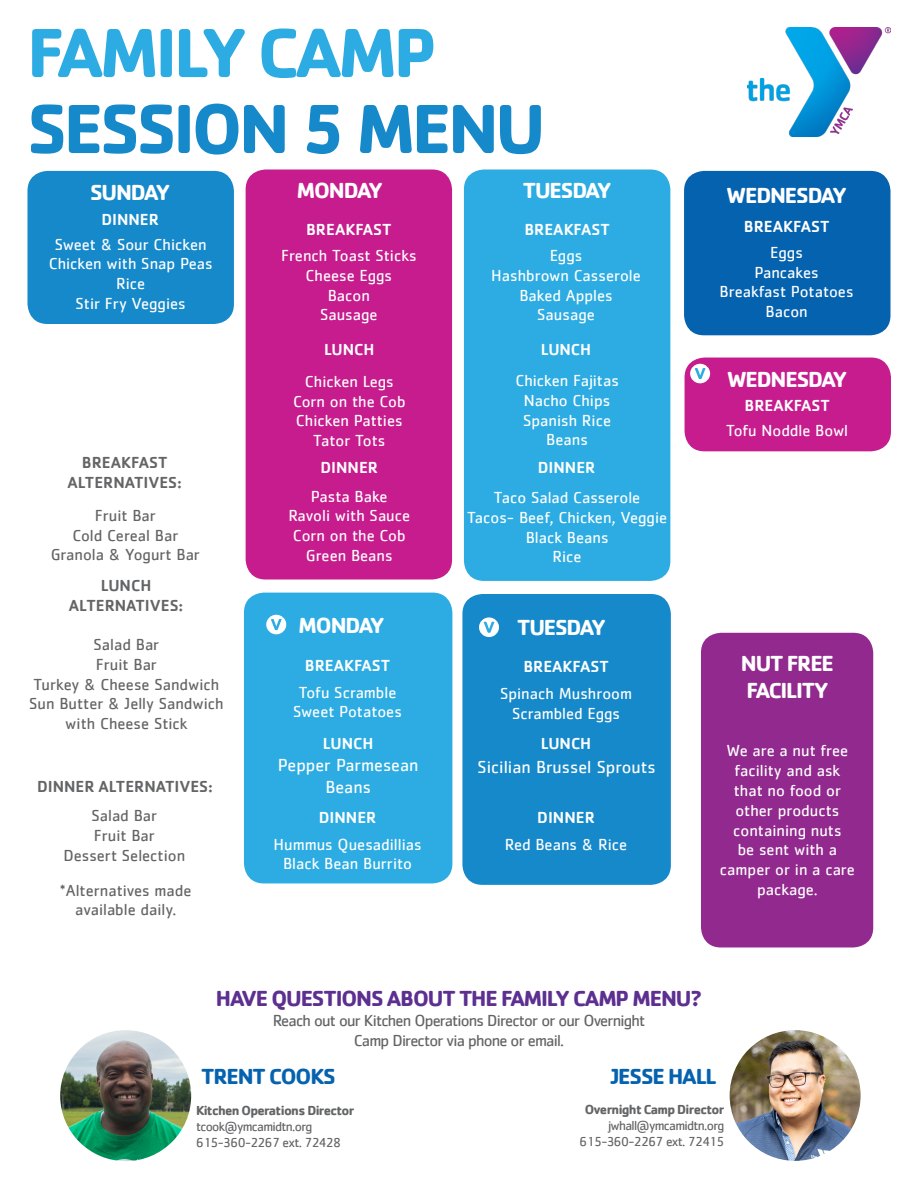
<style>
.page{position:relative;width:918px;height:1188px;background:#fff}
.page>*{position:absolute;margin:0;border:0;box-sizing:border-box;transform-origin:0 0}
.t1{font:700 72px "Cachet";letter-spacing:-.05em;color:#1689ca}
.t2{font:700 72px "Cachet";letter-spacing:-.05em;color:#2cace2}
.t3{font:700 22.5px/27px "Cachet";letter-spacing:-.05em;color:#fff}
.t4{font:700 22.5px "Cachet";letter-spacing:-.05em;color:#5c2f90}
.t5{font:700 22.5px "Cachet";letter-spacing:-.05em;color:#0562af}
.t6{font:18px/21.6px "Cachet";color:#fff;text-align:center}
.t7{font:16.5px/19.8px "Cachet";color:#fff;text-align:center}
.t8{font:16.5px/19.8px "Cachet";color:#636466;text-align:center}
.t9{font:500 16.5px "Cachet";color:#fff}
.t10{font:16.5px/19.8px "Cachet";letter-spacing:-.05em;color:#636466;text-align:center}
.t11{font:500 16.5px/19.8px "Cachet";color:#636466;text-align:center}
.t12{font:13.5px/16.2px "Cachet";letter-spacing:-.05em;color:#636466}
.t13{font:700 13.5px "Cachet";letter-spacing:-.05em;color:#636466}
</style>
<div class="page">
<img style="left:748px;top:27px;width:143px;height:109px">
<div style="left:246px;top:170px;width:206px;height:410px;background:#c61c8e;border-radius:20px"></div>
<div style="left:464px;top:170px;width:206px;height:411px;background:#2cace2;border-radius:20px"></div>
<div style="left:27px;top:171px;width:207px;height:153px;background:#1689ca;border-radius:20px"></div>
<div style="left:684px;top:171px;width:207px;height:164px;background:#0562af;border-radius:20px"></div>
<div style="left:244px;top:593px;width:208px;height:290px;background:#2cace2;border-radius:20px"></div>
<div style="left:266px;top:615px;width:20px;height:19px;background:#fff;border-radius:50%"></div>
<svg style="left:271px;top:619px;width:10px;height:11px"></svg>
<div style="left:701px;top:633px;width:172px;height:314px;background:#92298e;border-radius:20px"></div>
<div style="left:462px;top:594px;width:209px;height:291px;background:#1689ca;border-radius:20px"></div>
<div style="left:685px;top:358px;width:206px;height:93px;background:#c61c8e;border-radius:20px"></div>
<svg style="left:479px;top:617px;width:20px;height:20px"></svg>
<svg style="left:484px;top:622px;width:10px;height:11px"></svg>
<div style="left:690px;top:364px;width:20px;height:19px;background:#fff;border-radius:50%"></div>
<svg style="left:695px;top:368px;width:10px;height:11px"></svg>
<img style="left:60px;top:1030px;width:131px;height:131px;border-radius:65px">
<img style="left:730px;top:1030px;width:131px;height:131px;border-radius:65px">
<h1 class="t2" style="left:27px;top:6px;width:411px">FAMILY CAMP</h1>
<h1 class="t1" style="left:27px;top:82px;width:520px">SESSION 5 MENU</h1>
<h2 class="t3" style="left:297px;top:176px;width:87px">MONDAY</h2>
<h2 class="t3" style="left:523px;top:176px;width:90px">TUESDAY</h2>
<p class="t9" style="left:306px;top:220px;width:87px">BREAKFAST</p>
<p class="t7" style="left:281px;top:245px;width:137px">French Toast Sticks<br>Cheese Eggs<br>Bacon<br>Sausage</p>
<h2 class="t3" style="left:90px;top:178px;width:81px">SUNDAY</h2>
<p class="t9" style="left:101px;top:209px;width:59px">DINNER</p>
<p class="t7" style="left:49px;top:234px;width:166px">Sweet &amp; Sour Chicken<br>Chicken with Snap Peas<br>Rice<br>Stir Fry Veggies</p>
<p class="t9" style="left:524px;top:220px;width:87px">BREAKFAST</p>
<p class="t7" style="left:491px;top:245px;width:151px">Eggs<br>Hashbrown Casserole<br>Baked Apples<br>Sausage</p>
<p class="t11" style="left:67px;top:452px;width:116px">BREAKFAST<br>ALTERNATIVES:</p>
<p class="t8" style="left:51px;top:505px;width:151px">Fruit Bar<br>Cold Cereal Bar<br>Granola &amp; Yogurt Bar</p>
<p class="t11" style="left:69px;top:575px;width:116px">LUNCH<br>ALTERNATIVES:</p>
<p class="t8" style="left:29px;top:634px;width:196px">Salad Bar<br>Fruit Bar<br>Turkey &amp; Cheese Sandwich<br>Sun Butter &amp; Jelly Sandwich with Cheese Stick</p>
<p class="t11" style="left:37px;top:776px;width:177px">DINNER ALTERNATIVES:</p>
<p class="t8" style="left:63px;top:806px;width:123px">Salad Bar<br>Fruit Bar<br>Dessert Selection</p>
<p class="t8" style="left:60px;top:880px;width:133px">*Alternatives made available daily.</p>
<p class="t9" style="left:324px;top:339px;width:52px">LUNCH</p>
<p class="t7" style="left:293px;top:371px;width:114px">Chicken Legs<br>Corn on the Cob<br>Chicken Patties<br>Tator Tots</p>
<p class="t9" style="left:321px;top:458px;width:59px">DINNER</p>
<p class="t7" style="left:288px;top:486px;width:123px">Pasta Bake<br>Ravoli with Sauce<br>Corn on the Cob<br>Green Beans</p>
<h2 class="t3" style="left:299px;top:611px;width:87px">MONDAY</h2>
<p class="t9" style="left:305px;top:655px;width:87px">BREAKFAST</p>
<p class="t7" style="left:293px;top:682px;width:110px">Tofu Scramble<br>Sweet Potatoes</p>
<p class="t9" style="left:323px;top:734px;width:52px">LUNCH</p>
<p class="t6" style="left:278px;top:754px;width:142px">Pepper Parmesean<br>Beans</p>
<p class="t9" style="left:319px;top:808px;width:59px">DINNER</p>
<p class="t7" style="left:274px;top:834px;width:150px">Hummus Quesadillias<br>Black Bean Burrito</p>
<p class="t9" style="left:541px;top:339px;width:52px">LUNCH</p>
<p class="t7" style="left:515px;top:370px;width:105px">Chicken Fajitas<br>Nacho Chips<br>Spanish Rice<br>Beans</p>
<p class="t9" style="left:538px;top:458px;width:59px">DINNER</p>
<p class="t7" style="left:467px;top:487px;width:202px">Taco Salad Casserole<br>Tacos- Beef, Chicken, Veggie<br>Black Beans<br>Rice</p>
<h2 class="t3" style="left:517px;top:613px;width:90px">TUESDAY</h2>
<p class="t9" style="left:523px;top:656px;width:87px">BREAKFAST</p>
<p class="t7" style="left:500px;top:683px;width:133px">Spinach Mushroom<br>Scrambled Eggs</p>
<p class="t9" style="left:541px;top:734px;width:52px">LUNCH</p>
<p class="t6" style="left:478px;top:756px;width:180px">Sicilian Brussel Sprouts</p>
<p class="t9" style="left:537px;top:808px;width:59px">DINNER</p>
<p class="t7" style="left:505px;top:834px;width:124px">Red Beans &amp; Rice</p>
<h2 class="t3" style="left:727px;top:181px;width:122px">WEDNESDAY</h2>
<p class="t9" style="left:744px;top:216px;width:87px">BREAKFAST</p>
<p class="t7" style="left:720px;top:242px;width:135px">Eggs<br>Pancakes<br>Breakfast Potatoes<br>Bacon</p>
<h2 class="t3" style="left:727px;top:365px;width:122px">WEDNESDAY</h2>
<p class="t7" style="left:726px;top:421px;width:124px">Tofu Noddle Bowl</p>
<p class="t9" style="left:744px;top:396px;width:87px">BREAKFAST</p>
<h2 class="t3" style="left:741px;top:649px;width:95px">NUT FREE<br>FACILITY</h2>
<p class="t7" style="left:720px;top:741px;width:137px">We are a nut free facility and ask that no food or other products containing nuts<br>be sent with a camper or in a care package.</p>
<h2 class="t4" style="left:216px;top:984px;width:488px">HAVE QUESTIONS ABOUT THE FAMILY CAMP MENU?</h2>
<p class="t10" style="left:273px;top:1011px;width:374px">Reach out our Kitchen Operations Director or our Overnight<br>Camp Director via phone or email.</p>
<h2 class="t5" style="left:201px;top:1062px;width:136px">TRENT COOKS</h2>
<p class="t13" style="left:196px;top:1102px;width:160px">Kitchen Operations Director</p>
<p class="t12" style="left:196px;top:1118px;width:146px">tcook@ymcamidtn.org<br>615-360-2267 ext. 72428</p>
<h2 class="t5" style="left:611px;top:1062px;width:107px">JESSE HALL</h2>
<p class="t13" style="left:585px;top:1101px;width:141px">Overnight Camp Director</p>
<p class="t12" style="left:580px;top:1117px;width:146px;text-align:right">jwhall@ymcamidtn.org<br>615-360-2267 ext. 72415</p>
</div>
